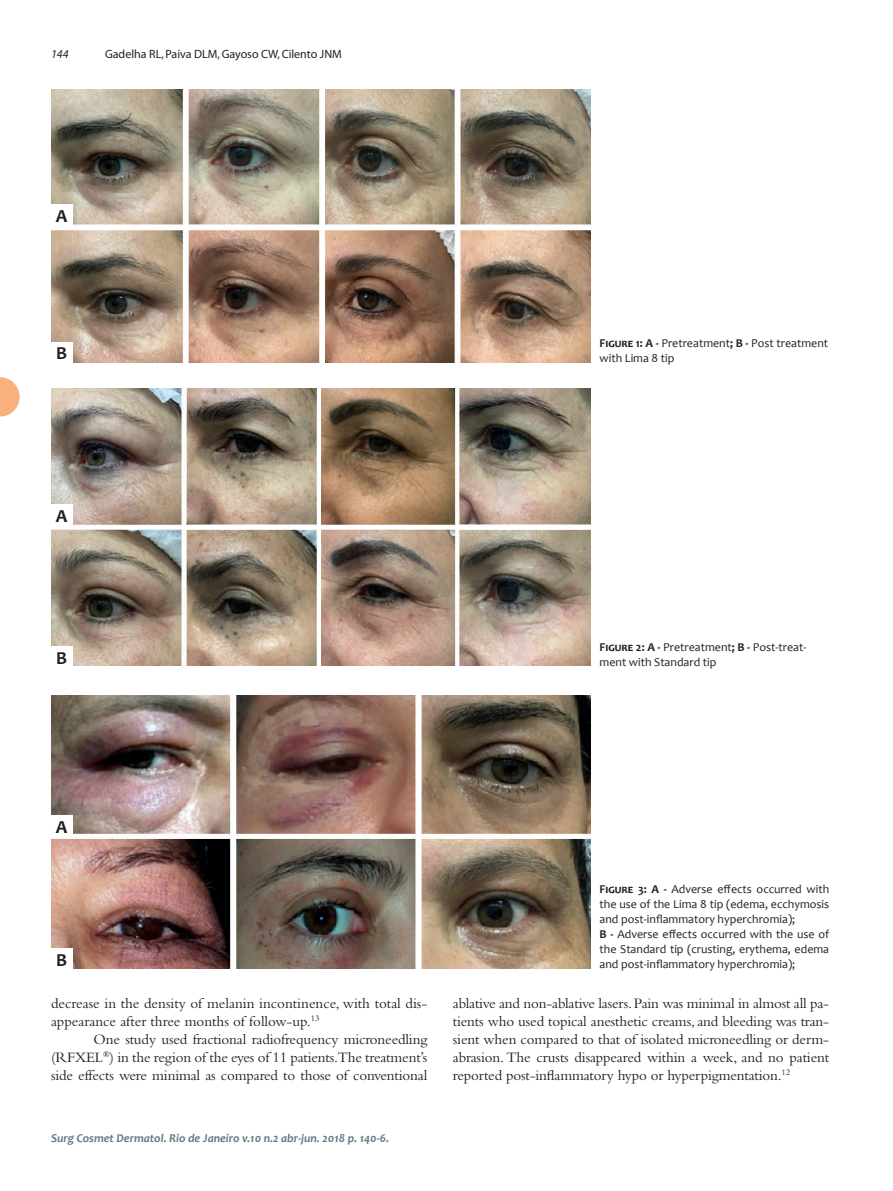
<style>
.page{position:relative;width:893px;height:1191px;background:#fff}
.page>*{position:absolute;margin:0;border:0;box-sizing:border-box;transform-origin:0 0}
.t1{font:700 18.3px "Candara";color:#231f20}
.Surgical-ING_-_2016{font:15px/18px "Bembo";letter-spacing:-.01em;color:#231f20;text-align:justify}
.t2{font:12px/15px "Candara";color:#231f20}
.t3{font:italic 700 12px "Candara";color:#647882}
.t4{font:12px "Myriad";color:#231f20}
.t5{font:italic 12px "Myriad";color:#231f20}
.s1{font-weight:700}
</style>
<div class="page">
<svg style="left:0;top:377px;width:20px;height:39px"></svg>
<img style="left:51px;top:89px;width:539px;height:273px">
<img style="left:51px;top:389px;width:539px;height:276px">
<img style="left:51px;top:695px;width:539px;height:273px">
<div style="left:51px;top:815px;width:21px;height:22px;background:#fff"></div>
<div style="left:51px;top:504px;width:21px;height:22px;background:#fff"></div>
<div style="left:51px;top:204px;width:21px;height:22px;background:#fff"></div>
<div style="left:51px;top:948px;width:21px;height:21px;background:#fff"></div>
<div style="left:51px;top:646px;width:21px;height:22px;background:#fff"></div>
<div style="left:51px;top:342px;width:21px;height:21px;background:#fff"></div>
<p class="t5" style="left:51px;top:48px;width:19px">144</p>
<p class="t4" style="left:105px;top:48px;width:238px">Gadelha RL, Paiva DLM, Gayoso CW, Cilento JNM</p>
<p class="t1" style="left:56px;top:204px;width:13px">A</p>
<p class="t1" style="left:56px;top:342px;width:12px">B</p>
<p class="t1" style="left:56px;top:504px;width:13px">A</p>
<p class="t1" style="left:56px;top:646px;width:12px">B</p>
<p class="t2" style="left:600px;top:336px;width:230px"><span class="s1">Figure 1: A -</span> Pretreatment<span class="s1">; B -</span> Post treatment with Lima 8 tip</p>
<p class="t2" style="left:600px;top:639px;width:208px"><span class="s1">Figure 2: A -</span> Pretreatment<span class="s1">; B -</span> Post-treat&shy;ment with Standard tip</p>
<p class="t1" style="left:56px;top:815px;width:13px">A</p>
<p class="t1" style="left:56px;top:948px;width:12px">B</p>
<p class="Surgical-ING_-_2016" style="left:51px;top:994px;width:378px">decrease in the density of melanin incontinence, with total dis&shy;appearance after three months of follow-up.<sup>13</sup></p>
<p class="Surgical-ING_-_2016" style="left:51px;top:1030px;width:378px;text-indent:43px">One study used fractional radiofrequency microneedling (RFXEL<sup>®</sup>) in the region of the eyes of 11 patients.The treatment’s side effects were minimal as compared to those of conventional</p>
<p class="t3" style="left:51px;top:1130px;width:340px">Surg Cosmet Dermatol. Rio de Janeiro v.10 n.2 abr-jun. 2018 p. 140-6.</p>
<p class="t2" style="left:600px;top:881px;width:231px;text-align:justify"><span class="s1">Figure 3: A -</span> Adverse effects occurred with the use of the Lima 8 tip (edema, ecchymosis and post-inflammatory hyperchromia);</p>
<p class="t2" style="left:600px;top:926px;width:231px;text-align:justify"><span class="s1">B -</span> Adverse effects occurred with the use of the Standard tip (crusting, erythema, edema and post-inflammatory hyperchromia);</p>
<p class="Surgical-ING_-_2016" style="left:453px;top:994px;width:378px">ablative and non-ablative lasers. Pain was minimal in almost all pa&shy;tients who used topical anesthetic creams, and bleeding was tran&shy;sient when compared to that of isolated microneedling or derm&shy;abrasion. The crusts disappeared within a week, and no patient reported post-inflammatory hypo or hyperpigmentation.<sup>12</sup></p>
</div>
